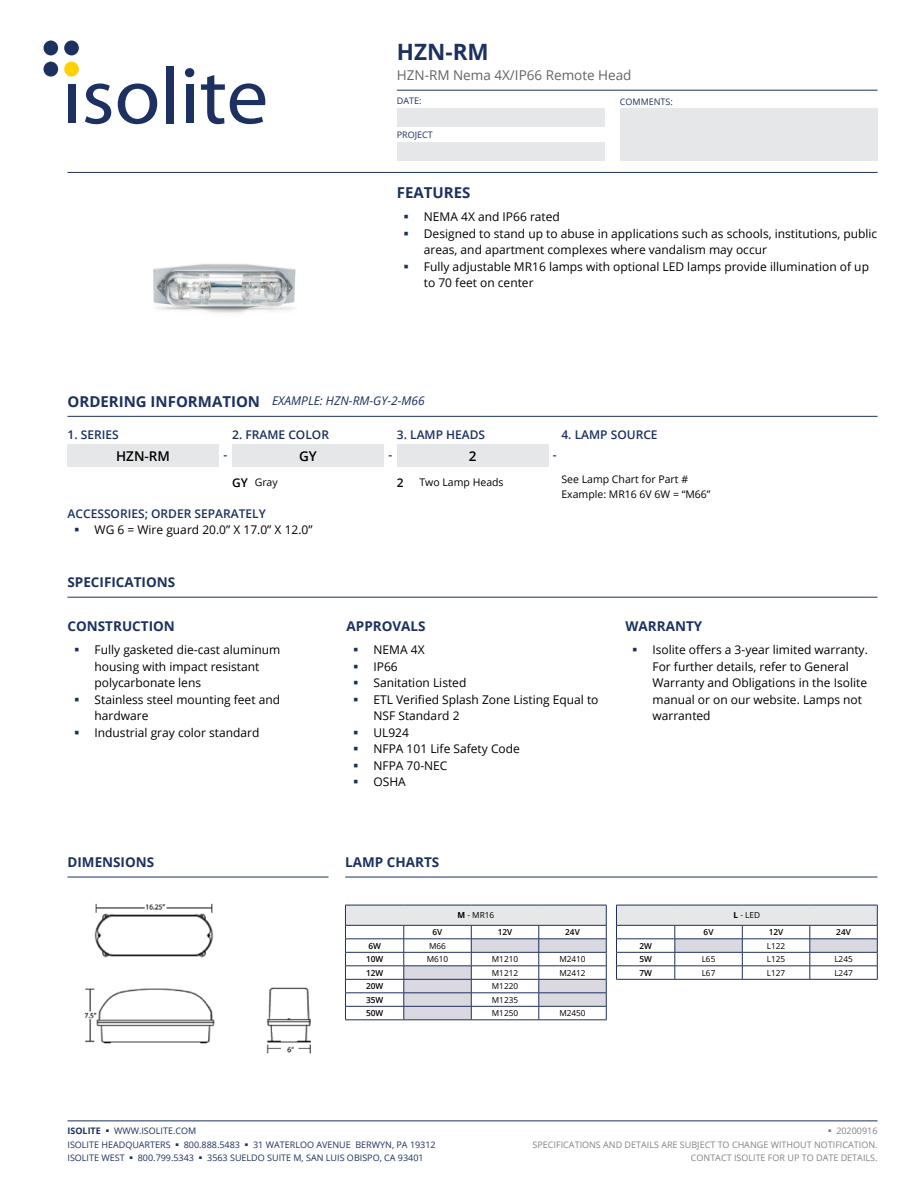
<style>
.page{position:relative;width:918px;height:1188px;background:#fff}
.page>*{position:absolute;margin:0;border:0;box-sizing:border-box;transform-origin:0 0}
.t1{font:700 22.5px "Open Sans";color:#1c315f}
.t2{font:700 15px "Open Sans";color:#1c315f}
.t3{font:700 13.5px "Open Sans";color:#1c315f}
.t4{font:13.5px "Open Sans";color:#636466}
.t5{font:600 13.5px "Open Sans";color:#000}
.t6{font:12px/16.5px "Open Sans";color:#000}
.t7{font:600 12px "Open Sans";color:#1c315f}
.t8{font:italic 12px "Open Sans";color:#1c315f}
.t9{font:600 12px "Open Sans";color:#000}
.t10{font:10.5px/15px "Open Sans";color:#000}
.t11{font:9px/13.5px "Open Sans";color:#1c315f}
.t12{font:9px/13.5px "Open Sans";color:#808285;text-align:right}
.t13{font:8.25px "Open Sans";color:#000}
.t14{font:600 8.25px "Open Sans";color:#000}
.s1{font-weight:700;font-style:normal;font-size:15px}
.s2{font-weight:600;font-size:12px}
.s3{font-weight:700}
</style>
<div class="page">
<div style="left:397px;top:108px;width:208px;height:19px;background:#e6e7e8"></div>
<div style="left:397px;top:142px;width:208px;height:19px;background:#e6e7e8"></div>
<div style="left:620px;top:108px;width:258px;height:53px;background:#e6e7e8"></div>
<hr style="left:397px;top:90px;width:481px;height:1px;background:#1c315f">
<hr style="left:68px;top:172px;width:810px;height:1px;background:#1c315f">
<div style="left:68px;top:84px;width:7px;height:39px;background:#1c315f"></div>
<svg style="left:85px;top:84px;width:26px;height:40px"></svg>
<svg style="left:118px;top:84px;width:39px;height:40px"></svg>
<div style="left:166px;top:66px;width:8px;height:57px;background:#1c315f"></div>
<div style="left:185px;top:68px;width:9px;height:9px;background:#1c315f;border-radius:50%"></div>
<div style="left:186px;top:84px;width:7px;height:39px;background:#1c315f"></div>
<svg style="left:201px;top:75px;width:64px;height:49px"></svg>
<div style="left:44px;top:40px;width:14px;height:15px;background:#1c315f;border-radius:50%"></div>
<div style="left:64px;top:40px;width:15px;height:15px;background:#1c315f;border-radius:50%"></div>
<div style="left:44px;top:62px;width:14px;height:15px;background:#1c315f;border-radius:50%"></div>
<div style="left:64px;top:62px;width:15px;height:15px;background:#fed107;border-radius:50%"></div>
<hr style="left:68px;top:1120px;width:810px;height:1px;background:#1c315f">
<hr style="left:68px;top:416px;width:810px;height:1px;background:#1c315f">
<div style="left:68px;top:444px;width:151px;height:23px;background:#e6e7e8"></div>
<div style="left:232px;top:444px;width:152px;height:23px;background:#e6e7e8"></div>
<div style="left:397px;top:444px;width:151px;height:23px;background:#e6e7e8"></div>
<hr style="left:68px;top:597px;width:810px;height:1px;background:#1c315f">
<hr style="left:68px;top:877px;width:260px;height:1px;background:#1c315f">
<hr style="left:345px;top:877px;width:533px;height:1px;background:#1c315f">
<div style="left:345px;top:905px;width:261px;height:20px;background:#e6e7e8"></div>
<hr style="left:345px;top:939px;width:59px;height:1px;background:#1c315f">
<hr style="left:345px;top:952px;width:59px;height:1px;background:#1c315f">
<hr style="left:345px;top:966px;width:59px;height:1px;background:#1c315f">
<hr style="left:345px;top:979px;width:59px;height:1px;background:#1c315f">
<hr style="left:345px;top:993px;width:59px;height:1px;background:#1c315f">
<hr style="left:345px;top:1006px;width:59px;height:1px;background:#1c315f">
<hr style="left:345px;top:1020px;width:59px;height:1px;background:#1c315f">
<hr style="left:471px;top:1020px;width:68px;height:1px;background:#1c315f">
<hr style="left:539px;top:1020px;width:67px;height:1px;background:#1c315f">
<hr style="left:404px;top:1020px;width:67px;height:1px;background:#1c315f">
<hr style="left:345px;top:905px;width:59px;height:1px;background:#1c315f">
<svg style="left:345px;top:905px;width:1px;height:115px"></svg>
<svg style="left:404px;top:905px;width:203px;height:115px"></svg>
<hr style="left:345px;top:925px;width:59px;height:1px;background:#1c315f">
<hr style="left:404px;top:925px;width:67px;height:1px;background:#1c315f">
<hr style="left:471px;top:925px;width:68px;height:1px;background:#1c315f">
<hr style="left:539px;top:925px;width:67px;height:1px;background:#1c315f">
<div style="left:616px;top:905px;width:261px;height:20px;background:#e6e7e8"></div>
<hr style="left:616px;top:939px;width:59px;height:1px;background:#1c315f">
<hr style="left:616px;top:952px;width:59px;height:1px;background:#1c315f">
<hr style="left:616px;top:966px;width:59px;height:1px;background:#1c315f">
<hr style="left:616px;top:979px;width:59px;height:1px;background:#1c315f">
<hr style="left:742px;top:979px;width:68px;height:1px;background:#1c315f">
<hr style="left:810px;top:979px;width:68px;height:1px;background:#1c315f">
<hr style="left:675px;top:979px;width:67px;height:1px;background:#1c315f">
<hr style="left:616px;top:905px;width:59px;height:1px;background:#1c315f">
<svg style="left:616px;top:905px;width:1px;height:74px"></svg>
<svg style="left:675px;top:905px;width:203px;height:74px"></svg>
<hr style="left:616px;top:925px;width:59px;height:1px;background:#1c315f">
<hr style="left:675px;top:925px;width:67px;height:1px;background:#1c315f">
<hr style="left:742px;top:925px;width:68px;height:1px;background:#1c315f">
<hr style="left:810px;top:925px;width:68px;height:1px;background:#1c315f">
<img style="left:84px;top:903px;width:227px;height:151px">
<img style="left:153px;top:263px;width:143px;height:50px">
<h1 class="t1" style="left:397px;top:36px;width:93px">HZN-RM</h1>
<p class="t4" style="left:397px;top:66px;width:236px">HZN-RM Nema 4X/IP66 Remote Head</p>
<p class="t11" style="left:397px;top:93px;width:26px">DATE:</p>
<p class="t11" style="left:620px;top:95px;width:55px">COMMENTS:</p>
<p class="t11" style="left:397px;top:127px;width:38px">PROJECT</p>
<p class="t2" style="left:397px;top:182px;width:75px">FEATURES</p>
<p class="t6" style="left:424px;top:208px;width:455px">NEMA 4X and IP66 rated<br>Designed to stand up to abuse in applications such as schools, institutions, public areas, and apartment complexes where vandalism may occur<br>Fully adjustable MR16 lamps with optional LED lamps provide illumination of up to 70 feet on center</p>
<p class="t8" style="left:68px;top:393px;width:359px"><span class="s1">ORDERING INFORMATION</span> EXAMPLE: HZN-RM-GY-2-M66</p>
<p class="t7" style="left:67px;top:426px;width:53px">1. SERIES</p>
<p class="t7" style="left:232px;top:426px;width:98px">2. FRAME COLOR</p>
<p class="t7" style="left:397px;top:426px;width:90px">3. LAMP HEADS</p>
<p class="t7" style="left:561px;top:426px;width:98px">4. LAMP SOURCE</p>
<p class="t5" style="left:116px;top:447px;width:55px">HZN-RM</p>
<p class="t7" style="left:224px;top:446px;width:5px">-</p>
<p class="t5" style="left:299px;top:447px;width:19px">GY</p>
<p class="t7" style="left:388px;top:446px;width:5px">-</p>
<p class="t5" style="left:469px;top:447px;width:9px">2</p>
<p class="t7" style="left:553px;top:446px;width:5px">-</p>
<p class="t10" style="left:232px;top:475px;width:47px"><span class="s2">GY</span> Gray</p>
<p class="t9" style="left:397px;top:474px;width:8px">2</p>
<p class="t10" style="left:419px;top:475px;width:86px">Two Lamp Heads</p>
<p class="t7" style="left:68px;top:505px;width:200px">ACCESSORIES; ORDER SEPARATELY</p>
<p class="t6" style="left:95px;top:521px;width:220px">WG 6 = Wire guard 20.0” X 17.0” X 12.0”</p>
<p class="t3" style="left:68px;top:573px;width:109px">SPECIFICATIONS</p>
<p class="t10" style="left:561px;top:472px;width:151px">See Lamp Chart for Part #<br>Example: MR16 6V 6W = “M66”</p>
<p class="t3" style="left:68px;top:617px;width:109px">CONSTRUCTION</p>
<p class="t6" style="left:95px;top:641px;width:187px">Fully gasketed die-cast aluminum housing with impact resistant polycarbonate lens<br>Stainless steel mounting feet and hardware<br>Industrial gray color standard</p>
<p class="t3" style="left:347px;top:617px;width:81px">APPROVALS</p>
<p class="t6" style="left:373px;top:641px;width:227px">NEMA 4X<br>IP66<br>Sanitation Listed<br>ETL Verified Splash Zone Listing Equal to<br>NSF Standard 2<br>UL924<br>NFPA 101 Life Safety Code<br>NFPA 70-NEC<br>OSHA</p>
<p class="t3" style="left:626px;top:617px;width:78px">WARRANTY</p>
<p class="t6" style="left:653px;top:641px;width:217px">Isolite offers a 3-year limited warranty.<br>For further details, refer to General Warranty and Obligations in the Isolite manual or on our website. Lamps not warranted</p>
<p class="t3" style="left:68px;top:852px;width:88px">DIMENSIONS</p>
<p class="t3" style="left:345px;top:852px;width:96px">LAMP CHARTS</p>
<p class="t13" style="left:458px;top:910px;width:38px"><span class="s3">M</span> - MR16</p>
<p class="t13" style="left:734px;top:910px;width:28px"><span class="s3">L</span> - LED</p>
<p class="t14" style="left:433px;top:927px;width:11px">6V</p>
<p class="t14" style="left:498px;top:927px;width:16px">12V</p>
<p class="t14" style="left:565px;top:927px;width:16px">24V</p>
<p class="t14" style="left:704px;top:927px;width:11px">6V</p>
<p class="t14" style="left:769px;top:927px;width:16px">12V</p>
<p class="t14" style="left:836px;top:927px;width:16px">24V</p>
<p class="t14" style="left:368px;top:940px;width:14px">6W</p>
<p class="t13" style="left:429px;top:940px;width:18px">M66</p>
<p class="t14" style="left:366px;top:954px;width:19px">10W</p>
<p class="t13" style="left:427px;top:954px;width:23px">M610</p>
<p class="t13" style="left:492px;top:954px;width:28px">M1210</p>
<p class="t13" style="left:559px;top:954px;width:28px">M2410</p>
<p class="t14" style="left:366px;top:967px;width:19px">12W</p>
<p class="t13" style="left:492px;top:967px;width:28px">M1212</p>
<p class="t13" style="left:559px;top:967px;width:28px">M2412</p>
<p class="t14" style="left:366px;top:981px;width:19px">20W</p>
<p class="t13" style="left:492px;top:981px;width:28px">M1220</p>
<p class="t14" style="left:366px;top:994px;width:19px">35W</p>
<p class="t13" style="left:492px;top:994px;width:28px">M1235</p>
<p class="t14" style="left:366px;top:1008px;width:19px">50W</p>
<p class="t13" style="left:492px;top:1008px;width:28px">M1250</p>
<p class="t13" style="left:559px;top:1008px;width:28px">M2450</p>
<p class="t14" style="left:639px;top:940px;width:14px">2W</p>
<p class="t13" style="left:767px;top:940px;width:20px">L122</p>
<p class="t14" style="left:639px;top:954px;width:14px">5W</p>
<p class="t13" style="left:702px;top:954px;width:15px">L65</p>
<p class="t13" style="left:767px;top:954px;width:20px">L125</p>
<p class="t13" style="left:834px;top:954px;width:20px">L245</p>
<p class="t14" style="left:639px;top:967px;width:14px">7W</p>
<p class="t13" style="left:702px;top:967px;width:15px">L67</p>
<p class="t13" style="left:767px;top:967px;width:20px">L127</p>
<p class="t13" style="left:834px;top:967px;width:20px">L247</p>
<p class="t11" style="left:68px;top:1124px;width:370px"><span class="s3">ISOLITE</span> ▪ WWW.ISOLITE.COM<br>ISOLITE HEADQUARTERS ▪ 800.888.5483 ▪ 31 WATERLOO AVENUE BERWYN, PA 19312<br>ISOLITE WEST ▪ 800.799.5343 ▪ 3563 SUELDO SUITE M, SAN LUIS OBISPO, CA 93401</p>
<p class="t12" style="left:533px;top:1124px;width:346px">▪ 20200916<br>SPECIFICATIONS AND DETAILS ARE SUBJECT TO CHANGE WITHOUT NOTIFICATION.<br>CONTACT ISOLITE FOR UP TO DATE DETAILS.</p>
</div>
